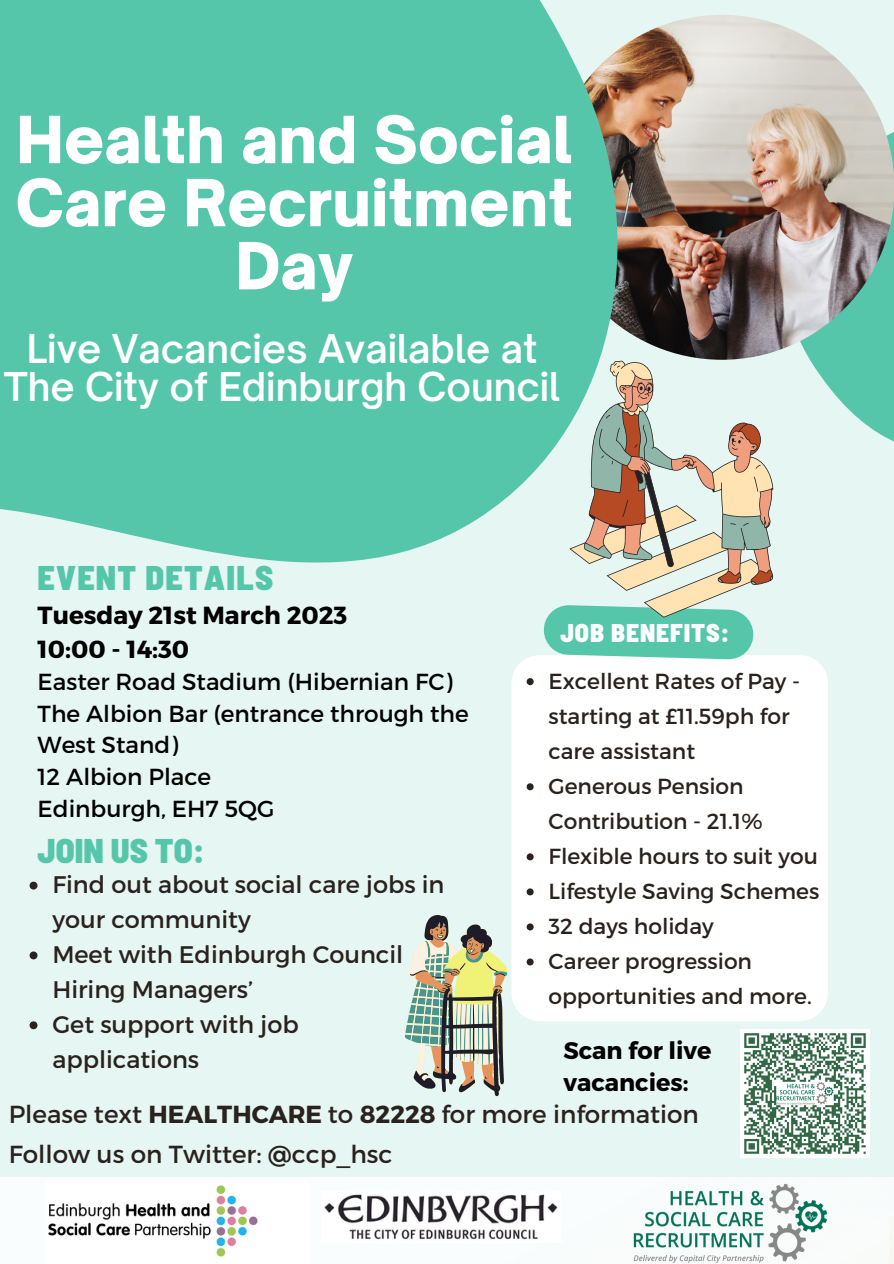
<style>
.page{position:relative;width:894px;height:1264px;background:#fff}
.page>*{position:absolute;margin:0;border:0;box-sizing:border-box;transform-origin:0 0}
.t1{font:900 62.1px/63px "Open Sauce One";color:#fff;text-align:center}
.t2{font:600 38.1px/38.2px "Open Sauce One";color:#fff;text-align:center}
.t3{font:900 semi-condensed 34.2px "Barlow";letter-spacing:.035em;color:#56c6ab}
.t4{font:900 semi-condensed 25.65px "Barlow";letter-spacing:.035em;color:#fff}
.t5{font:700 24.75px/33.8px "Montserrat";color:#000}
.t6{font:24.6px/40.5px "Montserrat";color:#29221e}
.t7{font:24px/35px "Montserrat";color:#29221e}
.t8{font:700 23.85px/32.7px "Montserrat";color:#000}
.t9{font:23.25px/31.5px "Montserrat";color:#000}
.t10{font:21.75px/35.1px "Montserrat";color:#29221e}
.s1{font-weight:700}
</style>
<div class="page">
<div style="left:0;top:0;width:893px;height:1263px;background:#e6f6f2"></div>
<svg style="left:0;top:0;width:758px;height:563px;background:#62c8ae"></svg>
<div style="left:511px;top:655px;width:316px;height:366px;background:#fff;border-radius:28px"></div>
<div style="left:0;top:1177px;width:893px;height:86px;background:#fafdfd"></div>
<img style="left:321px;top:1191px;width:239px;height:50px">
<img style="left:46px;top:1182px;width:262px;height:81px">
<img style="left:633px;top:1183px;width:194px;height:80px">
<img style="left:740px;top:1029px;width:129px;height:128px">
<svg style="left:405px;top:915px;width:102px;height:181px"></svg>
<img style="left:517px;top:95px;width:376px;height:590px">
<svg style="left:526px;top:783px;width:7px;height:7px"></svg>
<svg style="left:526px;top:853px;width:7px;height:7px"></svg>
<svg style="left:526px;top:888px;width:7px;height:7px"></svg>
<svg style="left:526px;top:923px;width:7px;height:7px"></svg>
<svg style="left:526px;top:958px;width:7px;height:7px"></svg>
<svg style="left:30px;top:881px;width:7px;height:8px"></svg>
<svg style="left:30px;top:951px;width:7px;height:8px"></svg>
<svg style="left:30px;top:1021px;width:7px;height:8px"></svg>
<h1 class="t1" style="left:16px;top:108px;width:558px">Health and Social<br>Care Recruitment<br>Day</h1>
<h2 class="t2" style="left:4px;top:329px;width:558px">Live Vacancies Available at<br>The City of Edinburgh Council</h2>
<h3 class="t3" style="left:38px;top:556px;width:237px">EVENT DETAILS</h3>
<p class="t5" style="left:38px;top:597px;width:311px">Tuesday 21st March 2023<br>10:00 - 14:30</p>
<p class="t9" style="left:38px;top:665px;width:432px">Easter Road Stadium (Hibernian FC)<br>The Albion Bar (entrance through the<br>West Stand)<br>12 Albion Place<br>Edinburgh, EH7 5QG</p>
<p class="t4" style="left:560px;top:616px;width:170px">JOB BENEFITS:</p>
<p class="t10" style="left:548px;top:662px;width:272px">Excellent Rates of Pay - starting at £11.59ph for care assistant<br>Generous Pension<br>Contribution - 21.1%<br>Flexible hours to suit you<br>Lifestyle Saving Schemes<br>32 days holiday<br>Career progression opportunities and more.</p>
<h3 class="t3" style="left:38px;top:828px;width:168px">JOIN US TO:</h3>
<p class="t7" style="left:52px;top:865px;width:393px">Find out about social care jobs in your community<br>Meet with Edinburgh Council<br>Hiring Managers’<br>Get support with job applications</p>
<p class="t8" style="left:563px;top:1032px;width:150px">Scan for live vacancies:</p>
<p class="t6" style="left:9px;top:1092px;width:691px">Please text <span class="s1">HEALTHCARE</span> to <span class="s1">82228</span> for more information<br>Follow us on Twitter: @ccp_hsc</p>
</div>
